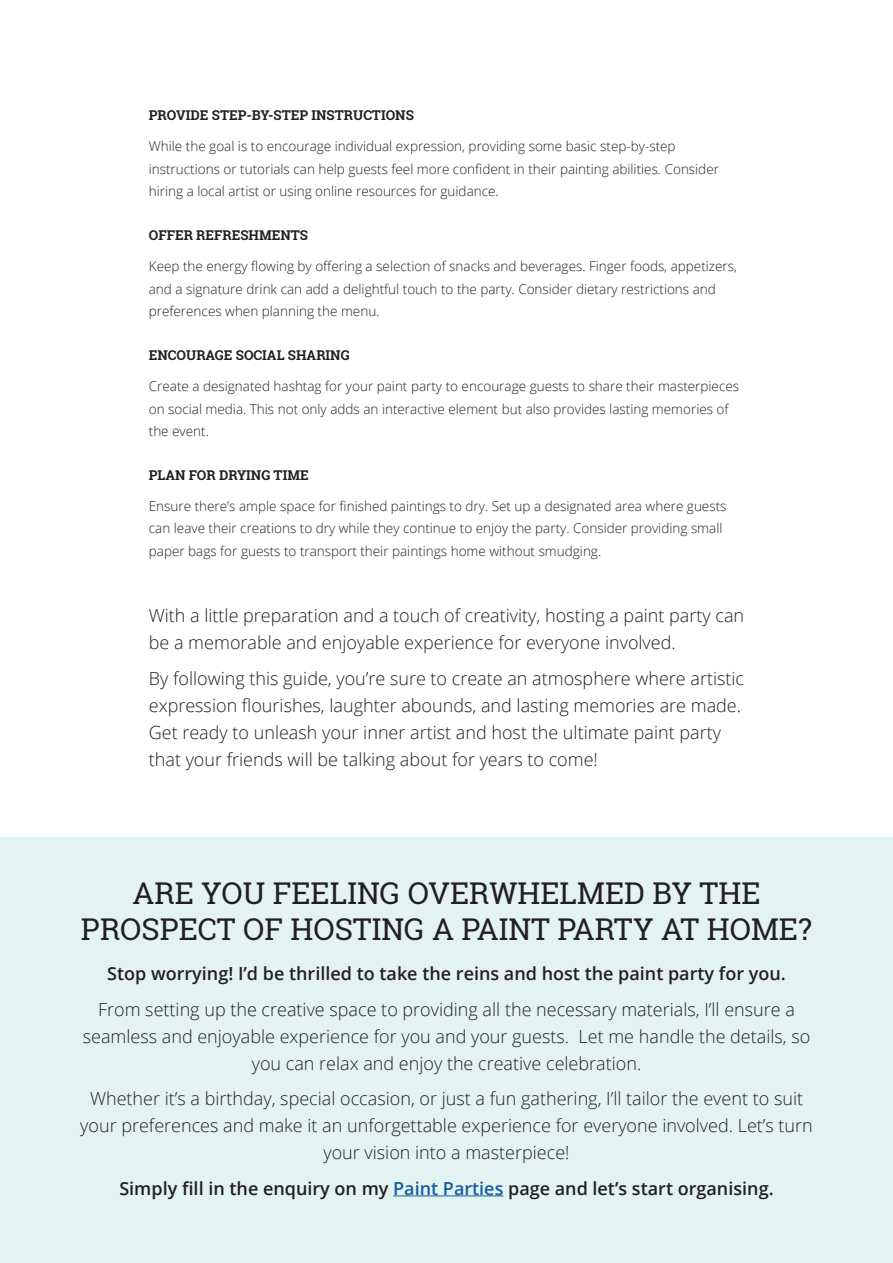
<style>
.page{position:relative;width:893px;height:1263px;background:#fff}
.page>*{position:absolute;margin:0;border:0;box-sizing:border-box;transform-origin:0 0}
.t1{font:30px/36px "Roboto Slab";color:#231f20;text-align:center}
.t2{font:300 18px/27px "Open Sans";color:#231f20}
.t3{font:600 18px "Open Sans";color:#231f20}
.t4{font:300 13.5px/22.5px "Open Sans";color:#231f20}
.t5{font:700 13.5px "Roboto Slab";color:#231f20}
.s1{color:#175d9e}
</style>
<div class="page">
<div style="left:0;top:838px;width:893px;height:425px;background:#e2f3f1"></div>
<hr style="left:393px;top:1195px;width:110px;height:1px;background:#175d9e">
<p class="t5" style="left:149px;top:106px;width:267px">PROVIDE STEP-BY-STEP INSTRUCTIONS</p>
<p class="t4" style="left:149px;top:135px;width:572px">While the goal is to encourage individual expression, providing some basic step-by-step instructions or tutorials can help guests feel more confident in their painting abilities. Consider hiring a local artist or using online resources for guidance.</p>
<p class="t5" style="left:149px;top:226px;width:161px">OFFER REFRESHMENTS</p>
<p class="t4" style="left:149px;top:255px;width:590px">Keep the energy flowing by offering a selection of snacks and beverages. Finger foods, appetizers, and a signature drink can add a delightful touch to the party. Consider dietary restrictions and preferences when planning the menu.</p>
<p class="t5" style="left:149px;top:346px;width:202px">ENCOURAGE SOCIAL SHARING</p>
<p class="t4" style="left:149px;top:374px;width:592px">Create a designated hashtag for your paint party to encourage guests to share their masterpieces on social media. This not only adds an interactive element but also provides lasting memories of the event.</p>
<p class="t5" style="left:149px;top:466px;width:161px">PLAN FOR DRYING TIME</p>
<p class="t4" style="left:149px;top:494px;width:579px">Ensure there’s ample space for finished paintings to dry. Set up a designated area where guests can leave their creations to dry while they continue to enjoy the party. Consider providing small paper bags for guests to transport their paintings home without smudging.</p>
<p class="t2" style="left:149px;top:602px;width:597px">With a little preparation and a touch of creativity, hosting a paint party can be a memorable and enjoyable experience for everyone involved.</p>
<p class="t2" style="left:149px;top:664px;width:597px">By following this guide, you’re sure to create an atmosphere where artistic expression flourishes, laughter abounds, and lasting memories are made.<br>Get ready to unleash your inner artist and host the ultimate paint party that your friends will be talking about for years to come!</p>
<p class="t1" style="left:81px;top:875px;width:733px">ARE YOU FEELING OVERWHELMED BY THE<br>PROSPECT OF HOSTING A PAINT PARTY AT HOME?</p>
<p class="t3" style="left:107px;top:961px;width:680px">Stop worrying! I’d be thrilled to take the reins and host the paint party for you.</p>
<p class="t2" style="left:83px;top:995px;width:729px;text-align:center">From setting up the creative space to providing all the necessary materials, I’ll ensure a seamless and enjoyable experience for you and your guests. Let me handle the details, so you can relax and enjoy the creative celebration.</p>
<p class="t2" style="left:80px;top:1084px;width:734px;text-align:center">Whether it’s a birthday, special occasion, or just a fun gathering, I’ll tailor the event to suit your preferences and make it an unforgettable experience for everyone involved. Let’s turn your vision into a masterpiece!</p>
<p class="t3" style="left:119px;top:1176px;width:656px">Simply fill in the enquiry on my <span class="s1">Paint Parties</span> page and let’s start organising.</p>
</div>
